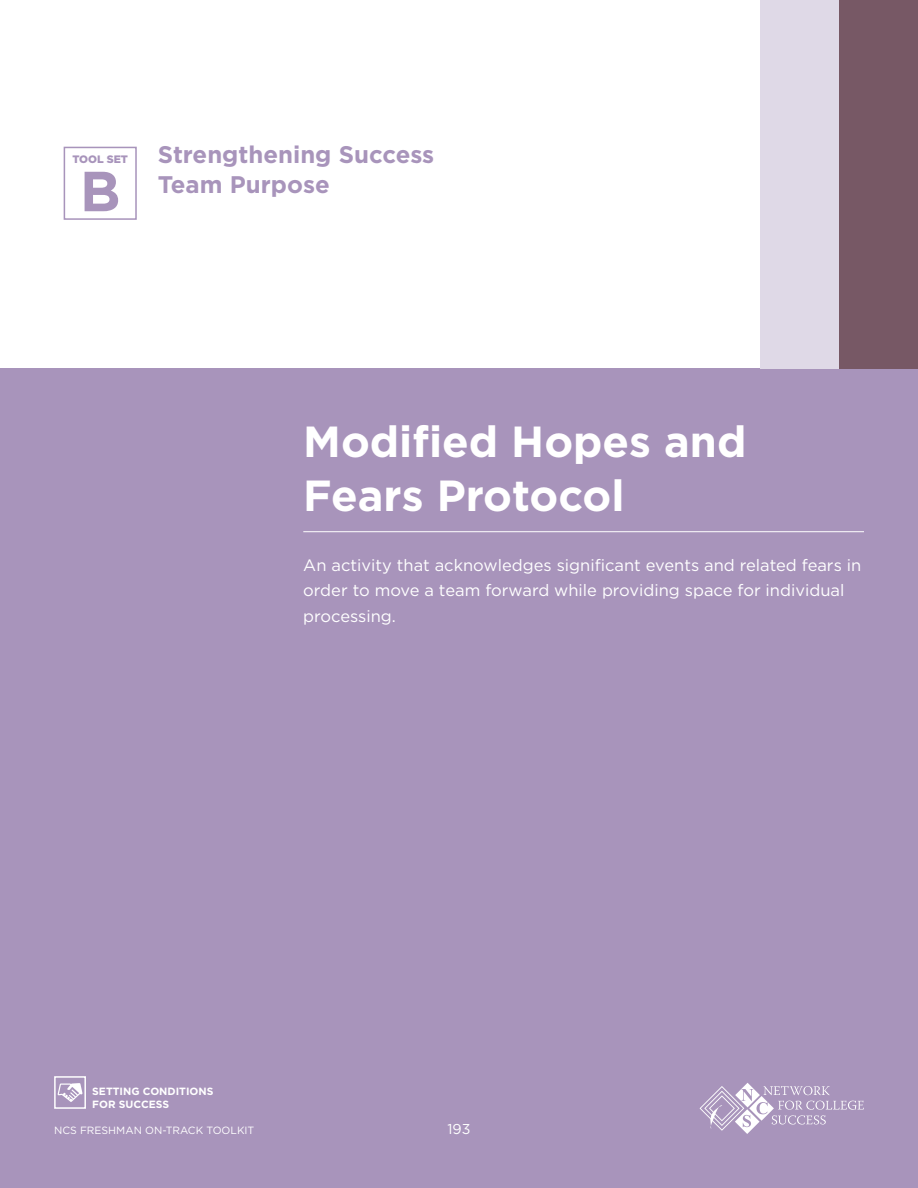
<style>
.page{position:relative;width:918px;height:1188px;background:#fff}
.page>*{position:absolute;margin:0;border:0;box-sizing:border-box;transform-origin:0 0}
.t1{font:700 56.4px "Gotham";color:#a894bb}
.t2{font:700 43.5px/54px "Gotham";color:#fff}
.t3{font:700 24px/30px "Gotham";color:#a894bb}
.t4{font:16.5px/25.5px "Gotham";color:#fff}
.t5{font:14.25px "Gotham";color:#fff}
.t6{font:900 10.8px "Gotham";color:#a894bb}
.t7{font:700 10.5px/12.6px "Gotham";color:#fff}
.t8{font:10.5px "Gotham";color:#fff}
</style>
<div class="page">
<div style="left:0;top:368px;width:918px;height:820px;background:#a894bb"></div>
<hr style="left:303px;top:531px;width:561px;height:1px;background:#fff">
<svg style="left:700px;top:1083px;width:164px;height:51px"></svg>
<div style="left:64px;top:147px;width:73px;height:73px;border:2px solid #a894bb"></div>
<div style="left:760px;top:0;width:79px;height:368px;background:#dfd9e7"></div>
<div style="left:839px;top:0;width:79px;height:368px;background:#775865"></div>
<svg style="left:58px;top:1083px;width:24px;height:19px"></svg>
<div style="left:54px;top:1076px;width:32px;height:33px;border:2px solid #fff"></div>
<p class="t6" style="left:72px;top:153px;width:57px">TOOL SET</p>
<h1 class="t1" style="left:80px;top:159px;width:42px">B</h1>
<h3 class="t3" style="left:158px;top:139px;width:278px">Strengthening Success<br>Team Purpose</h3>
<h2 class="t2" style="left:303px;top:414px;width:445px">Modified Hopes and<br>Fears Protocol</h2>
<p class="t4" style="left:303px;top:552px;width:560px">An activity that acknowledges significant events and related fears in order to move a team forward while providing space for individual processing.</p>
<p class="t7" style="left:92px;top:1085px;width:123px">SETTING CONDITIONS<br>FOR SUCCESS</p>
<p class="t8" style="left:54px;top:1124px;width:202px">NCS FRESHMAN ON-TRACK TOOLKIT</p>
<p class="t5" style="left:448px;top:1121px;width:24px">193</p>
</div>
